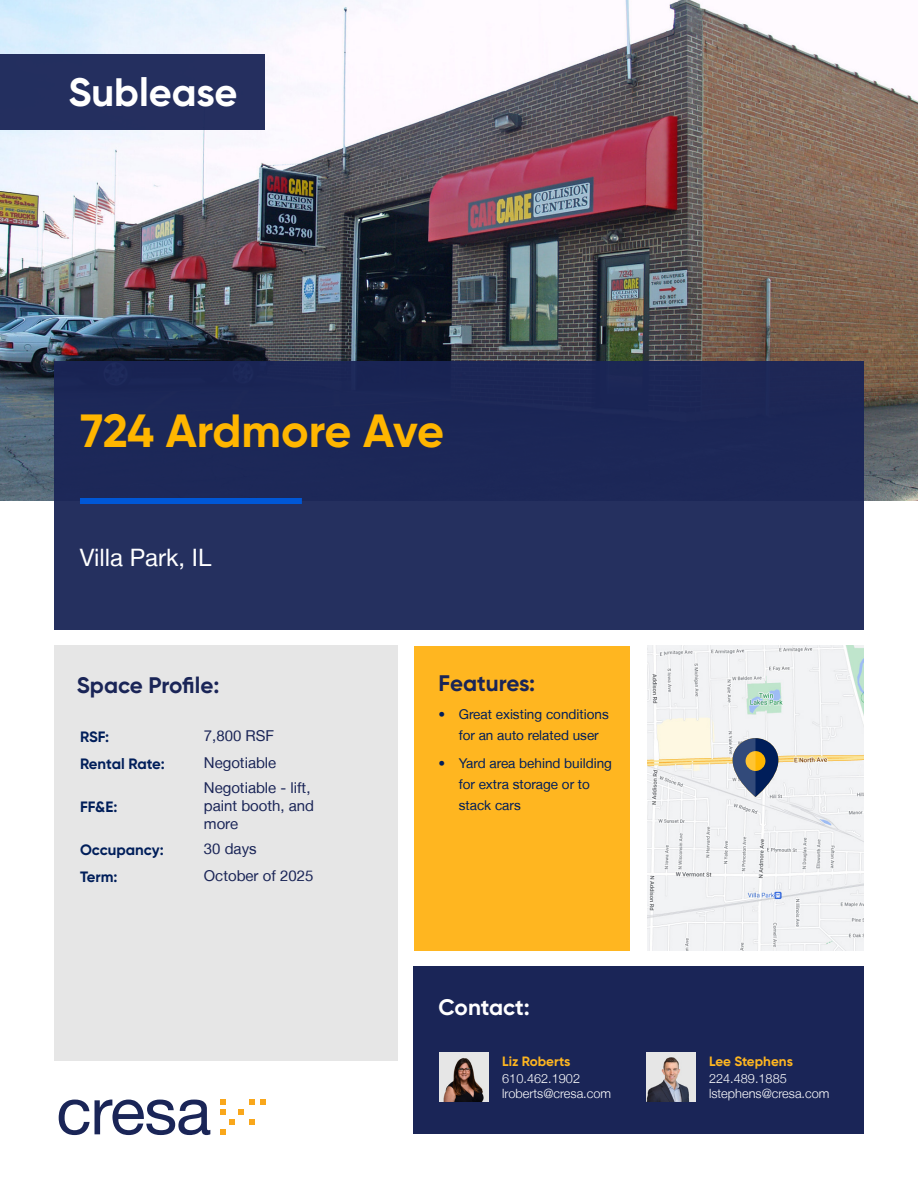
<style>
.page{position:relative;width:918px;height:1188px;background:#fff}
.page>*{position:absolute;margin:0;border:0;box-sizing:border-box;transform-origin:0 0}
.Building_Name{font:700 46.5px "Gilroy";letter-spacing:-.01em;color:#ffb600}
.t1{font:700 39.6px "Gilroy";color:#fff}
.Building_Address{font:24px "Helvetica Neue LT";color:#fff}
.Headline{font:700 22.5px "Gilroy";letter-spacing:-.005em;color:#1a2557}
.Features_Headline{font:700 22.5px "Gilroy";color:#1a2557}
.For_More_Information_Headline{font:700 22.5px "Gilroy";color:#fff}
.t2{font:15px/18px "Helvetica Neue LT";color:#1a2557}
.t3{font:700 15px "Gilroy";color:#001e5a}
.t4{font:13.5px/21px "Helvetica Neue LT";color:#001e5a}
.Contact_Info{font:700 13.5px "Gilroy";color:#ffb620}
.Contact_Info-2{font:300 12.75px "Helvetica Neue LT";color:#fff}
</style>
<div class="page">
<img style="left:648px;top:646px;width:216px;height:304px">
<div style="left:54px;top:646px;width:344px;height:415px;background:#e6e6e6"></div>
<div style="left:414px;top:966px;width:450px;height:168px;background:#1a2557"></div>
<img style="left:0;top:0;width:918px;height:501px">
<div style="left:54px;top:361px;width:810px;height:269px;background:#1a2557"></div>
<img style="left:440px;top:1053px;width:48px;height:48px">
<img style="left:647px;top:1053px;width:48px;height:48px">
<div style="left:80px;top:498px;width:222px;height:6px;background:#0057d6"></div>
<svg style="left:59px;top:1099px;width:151px;height:36px"></svg>
<svg style="left:220px;top:1099px;width:5px;height:5px"></svg>
<svg style="left:220px;top:1110px;width:23px;height:25px"></svg>
<svg style="left:249px;top:1099px;width:5px;height:5px"></svg>
<svg style="left:249px;top:1120px;width:5px;height:5px"></svg>
<svg style="left:260px;top:1099px;width:6px;height:5px"></svg>
<div style="left:0;top:54px;width:264px;height:75px;background:#242f5f"></div>
<div style="left:414px;top:646px;width:216px;height:304px;background:#ffb620"></div>
<svg style="left:733px;top:738px;width:45px;height:59px"></svg>
<div style="left:746px;top:751px;width:19px;height:20px;background:#ffb600;border-radius:50%"></div>
<svg style="left:733px;top:738px;width:23px;height:59px"></svg>
<p class="t1" style="left:68px;top:67px;width:171px">Sublease</p>
<p class="Building_Name" style="left:81px;top:401px;width:365px">724 Ardmore Ave</p>
<p class="Building_Address" style="left:80px;top:543px;width:133px">Villa Park, IL</p>
<p class="Headline" style="left:77px;top:671px;width:144px">Space Profile:</p>
<p class="t3" style="left:80px;top:727px;width:31px">RSF:</p>
<p class="t2" style="left:204px;top:727px;width:72px">7,800 RSF</p>
<p class="t3" style="left:80px;top:754px;width:86px">Rental Rate:</p>
<p class="t2" style="left:204px;top:754px;width:74px">Negotiable</p>
<p class="t3" style="left:80px;top:797px;width:39px">FF&amp;E:</p>
<p class="t2" style="left:204px;top:779px;width:112px">Negotiable - lift, paint booth, and more</p>
<p class="t3" style="left:80px;top:840px;width:85px">Occupancy:</p>
<p class="t2" style="left:204px;top:840px;width:54px">30 days</p>
<p class="t3" style="left:80px;top:867px;width:39px">Term:</p>
<p class="t2" style="left:204px;top:867px;width:111px">October of 2025</p>
<p class="Features_Headline" style="left:439px;top:669px;width:98px">Features:</p>
<p class="t4" style="left:459px;top:703px;width:152px;text-indent:-20px">• Great existing conditions for an auto related user</p>
<p class="t4" style="left:459px;top:752px;width:155px;text-indent:-20px">• Yard area behind building for extra storage or to stack cars</p>
<p class="For_More_Information_Headline" style="left:438px;top:993px;width:93px">Contact:</p>
<p class="Contact_Info" style="left:502px;top:1053px;width:70px">Liz Roberts</p>
<p class="Contact_Info-2" style="left:502px;top:1071px;width:79px">610.462.1902</p>
<p class="Contact_Info-2" style="left:502px;top:1086px;width:110px">lroberts@cresa.com</p>
<p class="Contact_Info" style="left:709px;top:1053px;width:85px">Lee Stephens</p>
<p class="Contact_Info-2" style="left:709px;top:1071px;width:79px">224.489.1885</p>
<p class="Contact_Info-2" style="left:709px;top:1086px;width:122px">lstephens@cresa.com</p>
</div>
